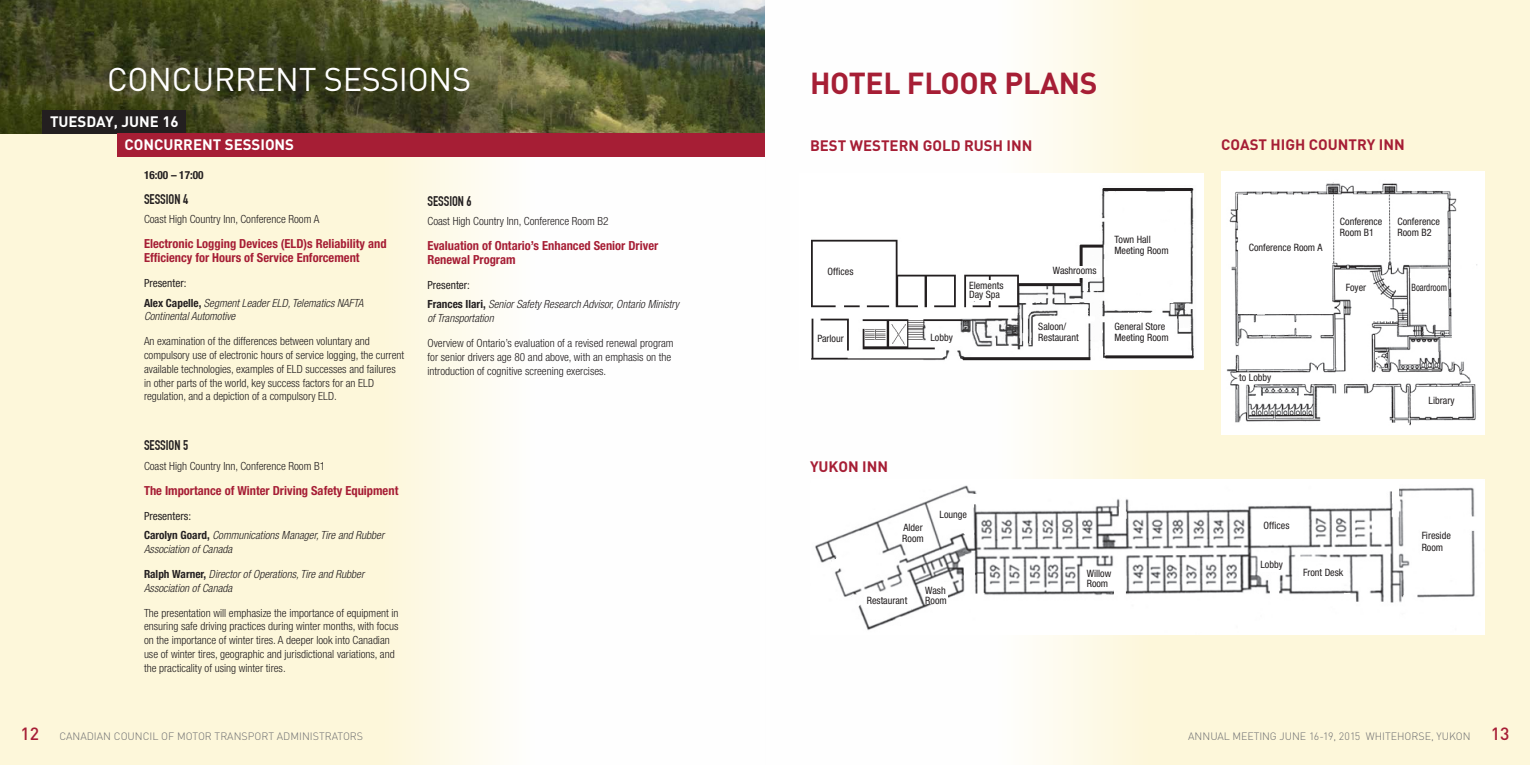
<style>
.page{position:relative;width:1530px;height:765px;background:#fff}
.page>*{position:absolute;margin:0;border:0;box-sizing:border-box;transform-origin:0 0}
.t1{font:32.5px "DIN";letter-spacing:-.01em;color:#fff}
.t2{font:700 30px "DIN";letter-spacing:-.01em;color:#a61e35}
.General_info_main_ti{font:700 15px "DIN";color:#a61e35}
.Date_sub_stitle{font:700 15px "DIN";color:#fff}
.General_info_main_ti-2{font:700 15px "DIN";color:#fff}
.Session_copy{font:700 13.75px "DIN Condensed";color:#231f20}
.Session_copy-2{font:700 condensed 12.5px/13.8px "Helvetica Neue";color:#a61e35}
.Session_copy-3{font:300 condensed 11.25px/13.8px "Helvetica Neue";color:#231f20}
.Session_copy-4{font:italic 300 condensed 11.25px/13.8px "Helvetica Neue";color:#231f20}
.Session_copy-5{font:300 condensed 11.25px "Helvetica Neue LT Std";color:#231f20}
.Session_copy-6{font:condensed 11.25px "Helvetica Neue";color:#231f20}
.Session_copy-7{font:700 condensed 11.25px "Helvetica Neue LT Std";color:#231f20}
.t3{font:300 10.62px "DIN";color:#6c6d70}
.t4{font:condensed 10.12px/11.1px "Helvetica Neue LT Std";color:#231f20}
.t5{font:condensed 10.12px "Helvetica Neue LT Std";color:#231f20;scale:.86 1}
.s1{font-family:"Helvetica Neue LT Std";font-weight:700;font-style:normal}
.s2{font-weight:500;font-size:17.5px;color:#a61e35}
</style>
<div class="page">
<div style="left:0;top:0;width:766px;height:765px;background:linear-gradient(to right,#fdf5cf,#feffff)"></div>
<div style="left:766px;top:0;width:764px;height:765px;background:linear-gradient(to right,#feffff,#fdf5cf)"></div>
<img style="left:0;top:0;width:765px;height:133px">
<div style="left:42px;top:110px;width:144px;height:23px;background:#231f20"></div>
<div style="left:117px;top:133px;width:648px;height:24px;background:#a61e35"></div>
<div style="left:1222px;top:172px;width:263px;height:262px;background:#fff"></div>
<img style="left:1226px;top:182px;width:251px;height:244px">
<div style="left:1239px;top:373px;width:42px;height:10px;background:#fff"></div>
<div style="left:1241px;top:233px;width:89px;height:35px;background:#fff"></div>
<div style="left:1339px;top:280px;width:34px;height:17px;background:#fff"></div>
<div style="left:1417px;top:393px;width:49px;height:19px;background:#fff"></div>
<div style="left:1336px;top:203px;width:53px;height:40px;background:#fff"></div>
<div style="left:1394px;top:203px;width:52px;height:40px;background:#fff"></div>
<div style="left:1373px;top:419px;width:10px;height:10px;background:#fff"></div>
<div style="left:800px;top:173px;width:404px;height:197px;background:#fff"></div>
<img style="left:811px;top:188px;width:383px;height:173px">
<div style="left:930px;top:333px;width:28px;height:10px;background:#fff"></div>
<div style="left:1038px;top:323px;width:43px;height:25px;background:#fff"></div>
<div style="left:1053px;top:266px;width:47px;height:12px;background:#fff"></div>
<div style="left:1114px;top:236px;width:68px;height:41px;background:#fff"></div>
<div style="left:1114px;top:322px;width:56px;height:28px;background:#fff"></div>
<div style="left:828px;top:266px;width:46px;height:12px;background:#fff"></div>
<div style="left:817px;top:333px;width:30px;height:12px;background:#fff"></div>
<div style="left:969px;top:281px;width:41px;height:20px;background:#fff"></div>
<img style="left:810px;top:480px;width:675px;height:155px">
<div style="left:1260px;top:558px;width:26px;height:14px;background:#fff"></div>
<div style="left:1422px;top:521px;width:40px;height:40px;background:#fff"></div>
<div style="left:1300px;top:566px;width:47px;height:16px;background:#fff"></div>
<div style="left:925px;top:585px;width:23px;height:19px;background:#fff"></div>
<div style="left:1264px;top:518px;width:38px;height:17px;background:#fff"></div>
<div style="left:864px;top:593px;width:46px;height:14px;background:#fff"></div>
<div style="left:899px;top:521px;width:28px;height:22px;background:#fff"></div>
<div style="left:940px;top:508px;width:31px;height:17px;background:#fff"></div>
<div style="left:1087px;top:568px;width:35px;height:22px;background:#fff"></div>
<p class="t1" style="left:107px;top:59px;width:365px">CONCURRENT SESSIONS</p>
<p class="General_info_main_ti-2" style="left:50px;top:112px;width:130px">TUESDAY, JUNE 16</p>
<p class="Date_sub_stitle" style="left:124px;top:135px;width:171px">CONCURRENT SESSIONS</p>
<p class="Session_copy-7" style="left:144px;top:168px;width:61px">16:00 – 17:00</p>
<p class="Session_copy" style="left:144px;top:191px;width:46px">SESSION 4</p>
<p class="Session_copy-5" style="left:144px;top:213px;width:177px">Coast High Country Inn, Conference Room A</p>
<p class="Session_copy-2" style="left:144px;top:237px;width:244px">Electronic Logging Devices (ELD)s Reliability and<br>Efficiency for Hours of Service Enforcement</p>
<p class="Session_copy-6" style="left:144px;top:277px;width:44px">Presenter:</p>
<p class="Session_copy-4" style="left:144px;top:296px;width:221px"><span class="s1">Alex Capelle,</span> Segment Leader ELD, Telematics NAFTA<br>Continental Automotive</p>
<p class="Session_copy-3" style="left:144px;top:334px;width:262px">An examination of the differences between voluntary and compulsory use of electronic hours of service logging, the current available technologies, examples of ELD successes and failures in other parts of the world, key success factors for an ELD regulation, and a depiction of a compulsory ELD.</p>
<p class="Session_copy" style="left:144px;top:437px;width:46px">SESSION 5</p>
<p class="Session_copy-5" style="left:144px;top:459px;width:183px">Coast High Country Inn, Conference Room B1</p>
<p class="Session_copy-2" style="left:144px;top:483px;width:256px">The Importance of Winter Driving Safety Equipment</p>
<p class="Session_copy-6" style="left:144px;top:509px;width:49px">Presenters:</p>
<p class="Session_copy-4" style="left:144px;top:528px;width:242px"><span class="s1">Carolyn Goard,</span> Communications Manager, Tire and Rubber<br>Association of Canada</p>
<p class="Session_copy-4" style="left:144px;top:567px;width:222px"><span class="s1">Ralph Warner,</span> Director of Operations, Tire and Rubber<br>Association of Canada</p>
<p class="Session_copy-3" style="left:144px;top:606px;width:256px">The presentation will emphasize the importance of equipment in ensuring safe driving practices during winter months, with focus on the importance of winter tires. A deeper look into Canadian use of winter tires, geographic and jurisdictional variations, and the practicality of using winter tires.</p>
<p class="Session_copy" style="left:428px;top:193px;width:46px">SESSION 6</p>
<p class="Session_copy-5" style="left:428px;top:215px;width:183px">Coast High Country Inn, Conference Room B2</p>
<p class="Session_copy-2" style="left:428px;top:239px;width:232px">Evaluation of Ontario’s Enhanced Senior Driver<br>Renewal Program</p>
<p class="Session_copy-6" style="left:428px;top:278px;width:44px">Presenter:</p>
<p class="Session_copy-4" style="left:428px;top:297px;width:253px"><span class="s1">Frances Ilari,</span> Senior Safety Research Advisor, Ontario Ministry of Transportation</p>
<p class="Session_copy-3" style="left:428px;top:336px;width:248px">Overview of Ontario’s evaluation of a revised renewal program for senior drivers age 80 and above, with an emphasis on the introduction of cognitive screening exercises.</p>
<p class="t2" style="left:810px;top:63px;width:289px">HOTEL FLOOR PLANS</p>
<p class="General_info_main_ti" style="left:810px;top:136px;width:224px">BEST WESTERN GOLD RUSH INN</p>
<p class="t4" style="left:828px;top:265px;width:27px">Offices</p>
<p class="t4" style="left:817px;top:332px;width:28px">Parlour</p>
<p class="t4" style="left:930px;top:332px;width:24px">Lobby</p>
<p class="t4" style="left:969px;top:281px;width:36px;line-height:9.1px">Elements<br>Day Spa</p>
<p class="t4" style="left:1053px;top:265px;width:45px">Washrooms</p>
<p class="t4" style="left:1114px;top:234px;width:38px">Town Hall</p>
<p class="t4" style="left:1114px;top:245px;width:56px">Meeting Room</p>
<p class="t4" style="left:1038px;top:321px;width:30px">Saloon/</p>
<p class="t4" style="left:1038px;top:332px;width:42px">Restaurant</p>
<p class="t4" style="left:1114px;top:321px;width:52px">General Store</p>
<p class="t4" style="left:1114px;top:332px;width:56px">Meeting Room</p>
<p class="General_info_main_ti" style="left:810px;top:457px;width:80px">YUKON INN</p>
<p class="t4" style="left:902px;top:522px;width:23px">Alder<br>Room</p>
<p class="t4" style="left:940px;top:509px;width:29px">Lounge</p>
<p class="t4" style="left:867px;top:594px;width:42px">Restaurant</p>
<p class="t4" style="left:925px;top:585px;width:23px;line-height:10.1px">Wash<br>Room</p>
<p class="t4" style="left:1087px;top:568px;width:26px;line-height:10.1px">Willow<br>Room</p>
<p class="General_info_main_ti" style="left:1221px;top:135px;width:185px">COAST HIGH COUNTRY INN</p>
<p class="t4" style="left:1249px;top:242px;width:75px">Conference Room A</p>
<p class="t4" style="left:1340px;top:215px;width:44px">Conference</p>
<p class="t4" style="left:1340px;top:227px;width:36px">Room B1</p>
<p class="t4" style="left:1398px;top:215px;width:44px">Conference</p>
<p class="t4" style="left:1398px;top:227px;width:36px">Room B2</p>
<p class="t4" style="left:1346px;top:281px;width:22px">Foyer</p>
<p class="t5" style="left:1411px;top:281px;width:43px">Boardroom</p>
<p class="t4" style="left:1239px;top:372px;width:34px">to Lobby</p>
<p class="t4" style="left:1429px;top:395px;width:28px">Library</p>
<p class="t4" style="left:1264px;top:519px;width:27px">Offices</p>
<p class="t4" style="left:1260px;top:559px;width:24px">Lobby</p>
<p class="t4" style="left:1303px;top:567px;width:42px">Front Desk</p>
<p class="t4" style="left:1422px;top:530px;width:31px">Fireside<br>Room</p>
<p class="t3" style="left:20px;top:729px;width:344px"><span class="s2">12</span> CANADIAN COUNCIL OF MOTOR TRANSPORT ADMINISTRATORS</p>
<p class="t3" style="left:1188px;top:729px;width:323px">ANNUAL MEETING JUNE 16-19, 2015 WHITEHORSE, YUKON <span class="s2">13</span></p>
</div>
